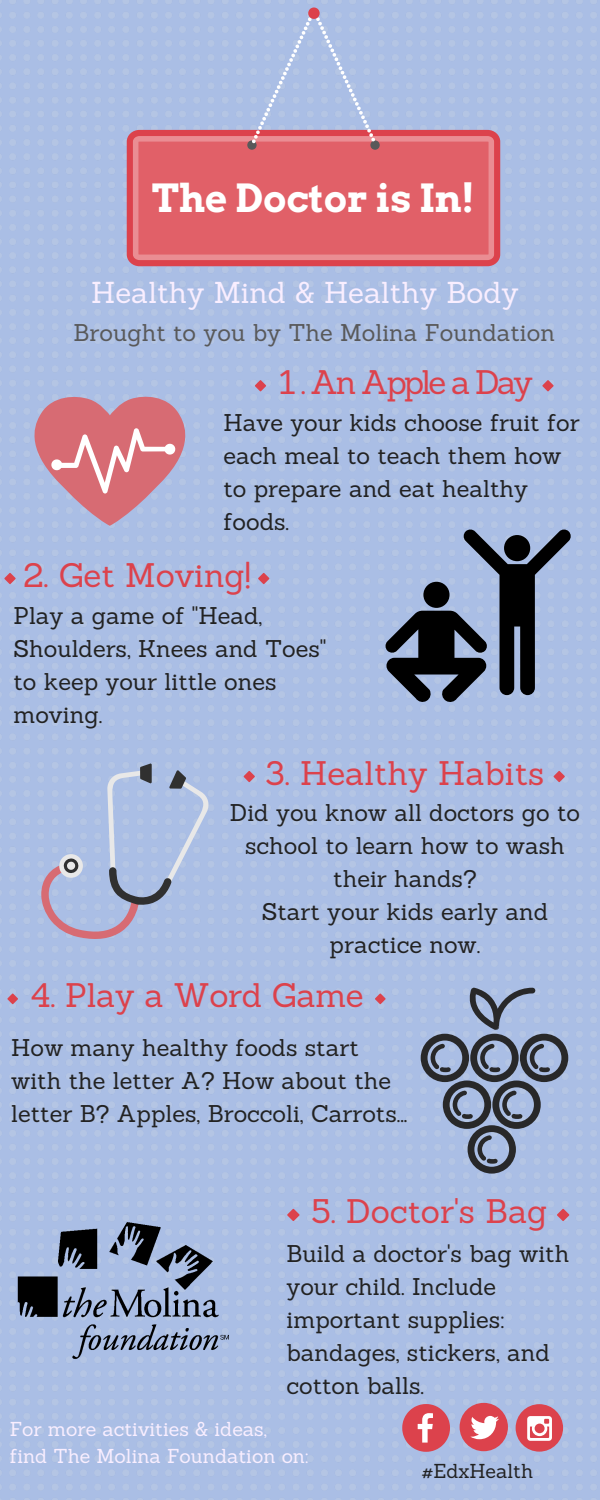
<style>
.page{position:relative;width:600px;height:1500px;background:#fff}
.page>*{position:absolute;margin:0;border:0;box-sizing:border-box;transform-origin:0 0}
.t1{font:700 38.6px "Arvo";color:#fff}
.t2{font:33.2px "Sanchez";color:#dc424c}
.t3{font:33.2px "Sanchez";letter-spacing:-.085em;color:#dc424c}
.t4{font:29.5px "Sanchez";color:#f9eeff}
.t5{font:23.6px/33px "Sanchez";color:#222}
.t6{font:23.6px "Sanchez";color:#59595a}
.t7{font:19.7px/27px "Sanchez";color:#f9eeff}
.t8{font:19.7px "Sanchez";color:#222}
</style>
<div class="page">
<img style="left:0;top:0;width:600px;height:1500px">
<svg style="left:127px;top:130px;width:373px;height:136px;background:#e1656d"></svg>
<div style="left:138px;top:142px;width:351px;height:113px;background:#e16068"></div>
<svg style="left:247px;top:8px;width:133px;height:142px;background:#b5b3d3"></svg>
<svg style="left:34px;top:397px;width:151px;height:129px;background:#cc8f9f"></svg>
<svg style="left:41px;top:764px;width:167px;height:175px;background:#abb8d9"></svg>
<svg style="left:385px;top:530px;width:186px;height:172px;background:#6c7990"></svg>
<div style="left:423px;top:582px;width:27px;height:26px;background:#000;border-radius:50%"></div>
<svg style="left:421px;top:988px;width:147px;height:186px;background:#8897b2"></svg>
<svg style="left:375px;top:993px;width:11px;height:11px"></svg>
<svg style="left:7px;top:993px;width:11px;height:11px"></svg>
<svg style="left:258px;top:573px;width:11px;height:11px"></svg>
<svg style="left:4px;top:573px;width:12px;height:11px"></svg>
<svg style="left:557px;top:1209px;width:12px;height:12px"></svg>
<svg style="left:287px;top:1209px;width:13px;height:12px"></svg>
<svg style="left:554px;top:771px;width:11px;height:11px"></svg>
<svg style="left:244px;top:771px;width:11px;height:11px"></svg>
<svg style="left:542px;top:380px;width:12px;height:11px"></svg>
<svg style="left:255px;top:380px;width:11px;height:11px"></svg>
<svg style="left:402px;top:1404px;width:48px;height:48px;background:#d4707f"></svg>
<div style="left:460px;top:1403px;width:48px;height:48px;background:#dc424c;border-radius:50%"></div>
<svg style="left:470px;top:1416px;width:29px;height:23px"></svg>
<div style="left:516px;top:1404px;width:47px;height:48px;background:#dc424c;border-radius:50%"></div>
<svg style="left:527px;top:1416px;width:25px;height:25px"></svg>
<img style="left:7px;top:1180px;width:236px;height:235px">
<h1 class="t1" style="left:152px;top:174px;width:324px">The Doctor is In!</h1>
<p class="t4" style="left:91px;top:273px;width:429px">Healthy Mind &amp; Healthy Body</p>
<p class="t6" style="left:73px;top:317px;width:483px">Brought to you by The Molina Foundation</p>
<h2 class="t3" style="left:279px;top:360px;width:256px">1 . An Apple a Day</h2>
<p class="t5" style="left:223px;top:406px;width:358px">Have your kids choose fruit for each meal to teach them how to prepare and eat healthy foods.</p>
<h2 class="t2" style="left:23px;top:553px;width:229px">2. Get Moving!</h2>
<p class="t5" style="left:13px;top:599px;width:314px">Play a game of "Head,<br>Shoulders, Knees and Toes" to keep your little ones moving.</p>
<h2 class="t2" style="left:265px;top:751px;width:280px">3. Healthy Habits</h2>
<p class="t5" style="left:230px;top:796px;width:352px;text-align:center">Did you know all doctors go to school to learn how to wash their hands?<br>Start your kids early and practice now.</p>
<h2 class="t2" style="left:31px;top:973px;width:335px">4. Play a Word Game</h2>
<p class="t5" style="left:11px;top:1031px;width:398px">How many healthy foods start with the letter A? How about the letter B? Apples, Broccoli, Carrots...</p>
<h2 class="t2" style="left:311px;top:1189px;width:238px">5. Doctor's Bag</h2>
<p class="t5" style="left:286px;top:1237px;width:284px">Build a doctor's bag with your child. Include important supplies: bandages, stickers, and cotton balls.</p>
<p class="t7" style="left:10px;top:1416px;width:300px">For more activities &amp; ideas, find The Molina Foundation on:</p>
<p class="t8" style="left:422px;top:1458px;width:113px">#EdxHealth</p>
</div>
